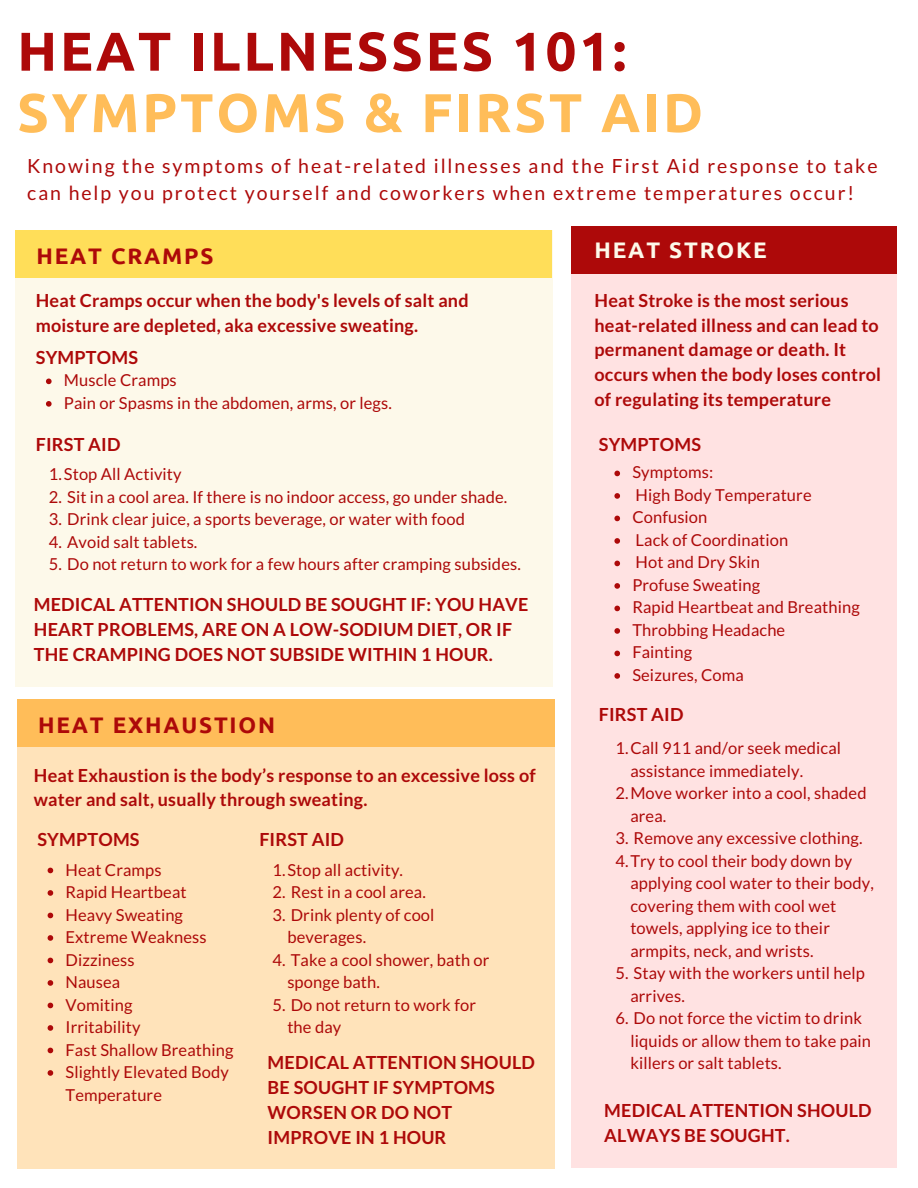
<style>
.page{position:relative;width:918px;height:1188px;background:#fff}
.page>*{position:absolute;margin:0;border:0;box-sizing:border-box;transform-origin:0 0}
.t1{font:700 54.6px "Ubuntu";letter-spacing:.05em;color:#ad0909}
.t2{font:700 54.6px "Ubuntu";letter-spacing:.05em;color:#ffbd59}
.t3{font:700 22.5px "Ubuntu";letter-spacing:.08em;color:#ad0909}
.t4{font:700 22.5px "Ubuntu";letter-spacing:.08em;color:#fdf9ea}
.t5{font:19.5px/27px "Lato";letter-spacing:.1em;color:#ad0909}
.t6{font:700 18px/24.8px "Lato";letter-spacing:.01em;color:#ad0909}
.t7{font:16.5px/22.5px "Lato";letter-spacing:.01em;color:#ad0909}
</style>
<div class="page">
<div style="left:571px;top:226px;width:326px;height:941px;background:#ffe2e2"></div>
<div style="left:15px;top:230px;width:538px;height:457px;background:#fdf9ea"></div>
<div style="left:16px;top:231px;width:536px;height:47px;background:#ffde59"></div>
<svg style="left:46px;top:379px;width:6px;height:5px"></svg>
<svg style="left:46px;top:401px;width:6px;height:6px"></svg>
<div style="left:17px;top:739px;width:538px;height:430px;background:#ffe3ba"></div>
<div style="left:17px;top:700px;width:538px;height:47px;background:#ffbd59"></div>
<svg style="left:48px;top:868px;width:5px;height:5px"></svg>
<svg style="left:48px;top:890px;width:5px;height:6px"></svg>
<svg style="left:48px;top:913px;width:5px;height:5px"></svg>
<svg style="left:48px;top:935px;width:5px;height:6px"></svg>
<svg style="left:48px;top:958px;width:5px;height:5px"></svg>
<svg style="left:48px;top:980px;width:5px;height:6px"></svg>
<svg style="left:48px;top:1003px;width:5px;height:5px"></svg>
<svg style="left:48px;top:1025px;width:5px;height:6px"></svg>
<svg style="left:48px;top:1048px;width:5px;height:5px"></svg>
<svg style="left:48px;top:1070px;width:5px;height:6px"></svg>
<div style="left:571px;top:226px;width:325px;height:47px;background:#ad0909"></div>
<svg style="left:614px;top:471px;width:6px;height:5px"></svg>
<svg style="left:614px;top:493px;width:6px;height:6px"></svg>
<svg style="left:614px;top:516px;width:6px;height:5px"></svg>
<svg style="left:614px;top:538px;width:6px;height:6px"></svg>
<svg style="left:614px;top:561px;width:6px;height:5px"></svg>
<svg style="left:614px;top:583px;width:6px;height:6px"></svg>
<svg style="left:614px;top:606px;width:6px;height:5px"></svg>
<svg style="left:614px;top:628px;width:6px;height:6px"></svg>
<svg style="left:614px;top:651px;width:6px;height:5px"></svg>
<svg style="left:614px;top:673px;width:6px;height:6px"></svg>
<h1 class="t1" style="left:17px;top:20px;width:611px">HEAT ILLNESSES 101:</h1>
<h1 class="t2" style="left:17px;top:81px;width:688px">SYMPTOMS &amp; FIRST AID</h1>
<p class="t5" style="left:27px;top:152px;width:852px">Knowing the symptoms of heat-related illnesses and the First Aid response to take can help you protect yourself and coworkers when extreme temperatures occur!</p>
<h2 class="t3" style="left:36px;top:243px;width:179px">HEAT CRAMPS</h2>
<p class="t6" style="left:36px;top:287px;width:434px">Heat Cramps occur when the body's levels of salt and moisture are depleted, aka excessive sweating.</p>
<p class="t6" style="left:36px;top:344px;width:104px">SYMPTOMS</p>
<p class="t7" style="left:64px;top:369px;width:330px">Muscle Cramps<br>Pain or Spasms in the abdomen, arms, or legs.</p>
<p class="t6" style="left:36px;top:432px;width:86px">FIRST AID</p>
<p class="t7" style="left:49px;top:463px;width:134px">1.Stop All Activity</p>
<p class="t7" style="left:49px;top:485px;width:460px">2. Sit in a cool area. If there is no indoor access, go under shade.</p>
<p class="t7" style="left:49px;top:508px;width:417px">3. Drink clear juice, a sports beverage, or water with food</p>
<p class="t7" style="left:49px;top:530px;width:150px">4. Avoid salt tablets.</p>
<p class="t7" style="left:49px;top:553px;width:473px">5. Do not return to work for a few hours after cramping subsides.</p>
<p class="t6" style="left:34px;top:592px;width:496px">MEDICAL ATTENTION SHOULD BE SOUGHT IF: YOU HAVE<br>HEART PROBLEMS, ARE ON A LOW-SODIUM DIET, OR IF<br>THE CRAMPING DOES NOT SUBSIDE WITHIN 1 HOUR.</p>
<h2 class="t3" style="left:38px;top:712px;width:239px">HEAT EXHAUSTION</h2>
<p class="t6" style="left:34px;top:762px;width:503px">Heat Exhaustion is the body’s response to an excessive loss of water and salt, usually through sweating.</p>
<p class="t6" style="left:259px;top:827px;width:86px">FIRST AID</p>
<p class="t7" style="left:272px;top:858px;width:132px">1.Stop all activity.</p>
<p class="t7" style="left:272px;top:880px;width:155px">2. Rest in a cool area.</p>
<p class="t7" style="left:287px;top:903px;width:149px;text-indent:-15px">3. Drink plenty of cool beverages.</p>
<p class="t7" style="left:287px;top:948px;width:204px;text-indent:-15px">4. Take a cool shower, bath or sponge bath.</p>
<p class="t7" style="left:287px;top:993px;width:190px;text-indent:-15px">5. Do not return to work for the day</p>
<p class="t6" style="left:268px;top:1050px;width:269px">MEDICAL ATTENTION SHOULD<br>BE SOUGHT IF SYMPTOMS<br>WORSEN OR DO NOT<br>IMPROVE IN 1 HOUR</p>
<p class="t6" style="left:37px;top:827px;width:104px">SYMPTOMS</p>
<p class="t7" style="left:66px;top:858px;width:170px">Heat Cramps<br>Rapid Heartbeat<br>Heavy Sweating<br>Extreme Weakness<br>Dizziness<br>Nausea<br>Vomiting<br>Irritability<br>Fast Shallow Breathing<br>Slightly Elevated Body<br>Temperature</p>
<h2 class="t4" style="left:595px;top:237px;width:174px">HEAT STROKE</h2>
<p class="t6" style="left:595px;top:287px;width:288px">Heat Stroke is the most serious heat-related illness and can lead to permanent damage or death. It occurs when the body loses control of regulating its temperature</p>
<p class="t6" style="left:599px;top:432px;width:104px">SYMPTOMS</p>
<p class="t7" style="left:632px;top:461px;width:229px">Symptoms:<br>High Body Temperature<br>Confusion<br>Lack of Coordination<br>Hot and Dry Skin<br>Profuse Sweating<br>Rapid Heartbeat and Breathing<br>Throbbing Headache<br>Fainting<br>Seizures, Coma</p>
<p class="t6" style="left:599px;top:702px;width:86px">FIRST AID</p>
<p class="t7" style="left:615px;top:736px;width:227px">1.Call 911 and/or seek medical</p>
<p class="t7" style="left:630px;top:759px;width:174px">assistance immediately.</p>
<p class="t7" style="left:615px;top:781px;width:253px">2.Move worker into a cool, shaded</p>
<p class="t7" style="left:630px;top:804px;width:38px">area.</p>
<p class="t7" style="left:615px;top:826px;width:249px">3. Remove any excessive clothing.</p>
<p class="t7" style="left:615px;top:849px;width:238px">4.Try to cool their body down by</p>
<p class="t7" style="left:630px;top:871px;width:245px">applying cool water to their body,</p>
<p class="t7" style="left:630px;top:894px;width:207px">covering them with cool wet</p>
<p class="t7" style="left:630px;top:916px;width:201px">towels, applying ice to their</p>
<p class="t7" style="left:630px;top:939px;width:185px">armpits, neck, and wrists.</p>
<p class="t7" style="left:630px;top:961px;width:236px;text-indent:-15px">5. Stay with the workers until help arrives.</p>
<p class="t7" style="left:630px;top:1006px;width:242px;text-indent:-15px">6. Do not force the victim to drink liquids or allow them to take pain killers or salt tablets.</p>
<p class="t6" style="left:604px;top:1098px;width:269px">MEDICAL ATTENTION SHOULD<br>ALWAYS BE SOUGHT.</p>
</div>
